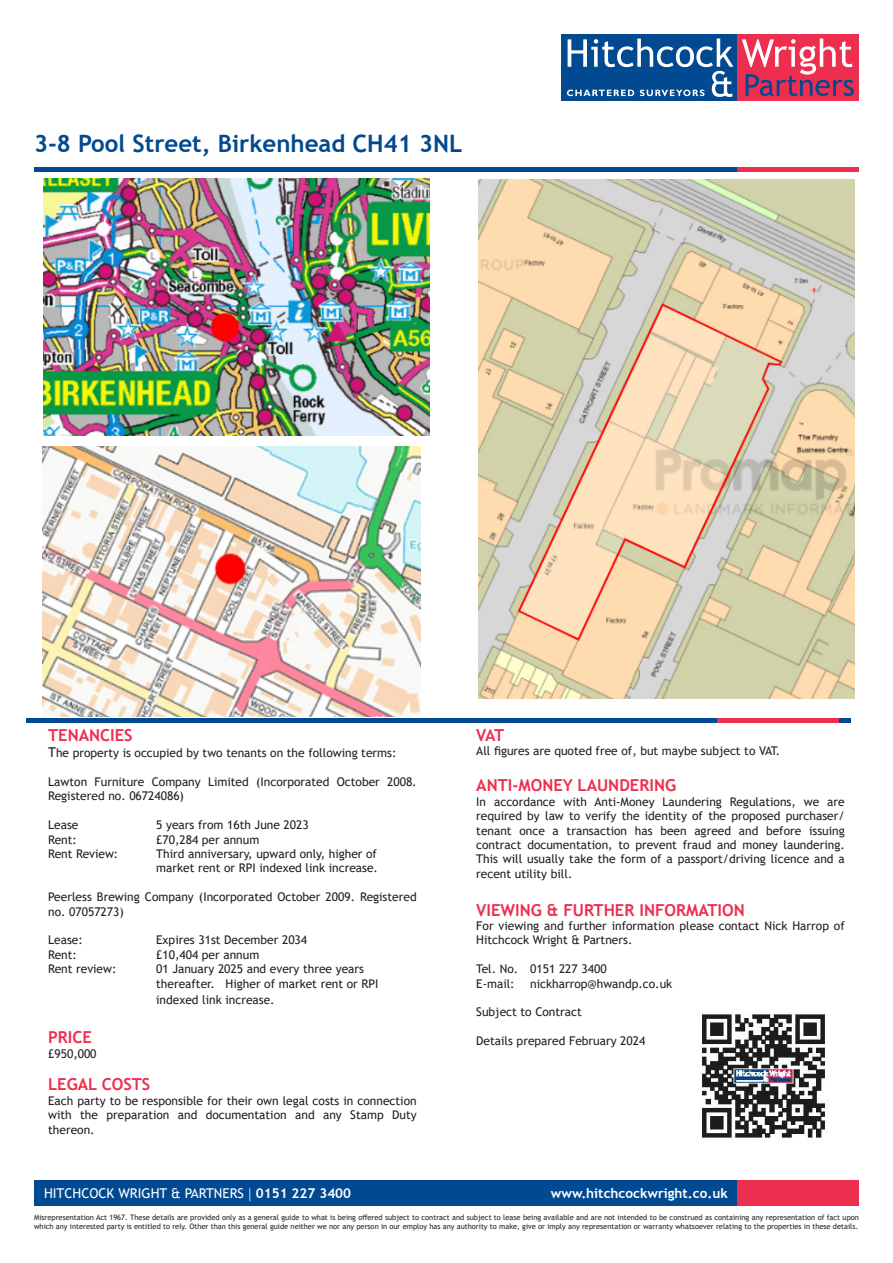
<style>
.page{position:relative;width:893px;height:1263px;background:#fff}
.page>*{position:absolute;margin:0;border:0;box-sizing:border-box;transform-origin:0 0}
.t1{font:700 24px "Trebuchet MS";color:#014990}
.t2{font:700 16.5px "Trebuchet MS";color:#ee2e4e}
.t3{font:13.5px "Trebuchet MS";color:#fff}
.t4{font:700 13.5px "Trebuchet MS";color:#fff}
.t5{font:12px/14.4px "Trebuchet MS";color:#231f20}
.t6{font:7.5px/9px "Trebuchet MS";color:#231f20}
.s1{font-size:13.5px}
.s2{font-size:15.75px}
.s3{font-weight:700}
</style>
<div class="page">
<div style="left:561px;top:34px;width:178px;height:67px;background:#014990"></div>
<div style="left:738px;top:34px;width:121px;height:67px;background:#ee2e4e"></div>
<svg style="left:742px;top:39px;width:112px;height:57px"></svg>
<svg style="left:567px;top:39px;width:166px;height:58px"></svg>
<div style="left:34px;top:1180px;width:825px;height:25px;background:#014990"></div>
<div style="left:738px;top:1180px;width:121px;height:25px;background:#ee2e4e"></div>
<div style="left:34px;top:167px;width:825px;height:5px;background:#014990"></div>
<div style="left:738px;top:167px;width:121px;height:5px;background:#ee2e4e"></div>
<div style="left:26px;top:718px;width:825px;height:5px;background:#014990"></div>
<hr style="left:717px;top:718px;width:121px;height:4px;background:#ee2e4e">
<img style="left:701px;top:1013px;width:125px;height:127px">
<img style="left:44px;top:179px;width:385px;height:257px">
<img style="left:43px;top:446px;width:378px;height:270px">
<img style="left:478px;top:180px;width:377px;height:518px">
<p class="t1" style="left:34px;top:129px;width:430px">3-8 Pool Street, Birkenhead CH41 3NL</p>
<p class="t2" style="left:48px;top:725px;width:86px">TENANCIES</p>
<p class="t5" style="left:48px;top:746px;width:350px"><span class="s1">T</span>he property is occupied by two tenants on the following terms:</p>
<p class="t5" style="left:48px;top:774px;width:370px">Lawton Furniture Company Limited (Incorporated October 2008.<br>Registered no. 06724086)</p>
<p class="t5" style="left:48px;top:818px;width:32px">Lease</p>
<p class="t5" style="left:156px;top:818px;width:154px">5 years from 16th June 2023</p>
<p class="t5" style="left:48px;top:832px;width:30px">Rent:</p>
<p class="t5" style="left:156px;top:832px;width:105px">£70,284 per annum</p>
<p class="t5" style="left:48px;top:846px;width:72px">Rent Review:</p>
<p class="t5" style="left:156px;top:846px;width:223px">Third anniversary, upward only, higher of market rent or RPI indexed link increase.</p>
<p class="t5" style="left:48px;top:890px;width:370px">Peerless Brewing Company (Incorporated October 2009. Registered no. 07057273)</p>
<p class="t5" style="left:48px;top:933px;width:36px">Lease:</p>
<p class="t5" style="left:156px;top:933px;width:153px">Expires 31st December 2034</p>
<p class="t5" style="left:48px;top:947px;width:30px">Rent:</p>
<p class="t5" style="left:156px;top:947px;width:105px">£10,404 per annum</p>
<p class="t5" style="left:48px;top:962px;width:70px">Rent review:</p>
<p class="t5" style="left:156px;top:962px;width:224px">01 January 2025 and every three years thereafter. Higher of market rent or RPI</p>
<p class="t5" style="left:156px;top:992px;width:120px">indexed link increase.</p>
<p class="t2" style="left:48px;top:1027px;width:45px">PRICE</p>
<p class="t5" style="left:48px;top:1046px;width:50px">£950,000</p>
<p class="t2" style="left:48px;top:1074px;width:104px">LEGAL COSTS</p>
<p class="t5" style="left:48px;top:1093px;width:370px;text-align:justify">Each party to be responsible for their own legal costs in connection with the preparation and documentation and any Stamp Duty thereon.</p>
<p class="t2" style="left:476px;top:725px;width:30px">VAT</p>
<p class="t5" style="left:476px;top:744px;width:306px">All figures are quoted free of, but maybe subject to VAT.</p>
<p class="t2" style="left:476px;top:775px;width:201px">ANTI-MONEY LAUNDERING</p>
<p class="t5" style="left:476px;top:794px;width:370px;text-align:justify">In accordance with Anti-Money Laundering Regulations, we are required by law to verify the identity of the proposed purchaser/ tenant once a transaction has been agreed and before issuing contract documentation, to prevent fraud and money laundering.<br>This will usually take the form of a passport/driving licence and a recent utility bill.</p>
<p class="t2" style="left:476px;top:899px;width:270px">VIEWING &amp; FURTHER INFORMATION</p>
<p class="t5" style="left:476px;top:918px;width:370px">For viewing and further information please contact Nick Harrop of<br>Hitchcock Wright &amp; Partners.</p>
<p class="t5" style="left:476px;top:962px;width:132px">Tel. No. 0151 227 3400</p>
<p class="t5" style="left:476px;top:976px;width:40px">E-mail:</p>
<p class="t5" style="left:530px;top:976px;width:144px">nickharrop@hwandp.co.uk</p>
<p class="t5" style="left:476px;top:1005px;width:107px">Subject to Contract</p>
<p class="t5" style="left:476px;top:1034px;width:171px">Details prepared February 2024</p>
<p class="t3" style="left:44px;top:1184px;width:309px">HITCHCOCK WRIGHT &amp; PARTNERS <span class="s2">|</span> <span class="s3">0151 227 3400</span></p>
<p class="t4" style="left:551px;top:1184px;width:178px">www.hitchcockwright.co.uk</p>
<p class="t6" style="left:34px;top:1212px;width:826px">Misrepresentation Act 1967. These details are provided only as a general guide to what is being offered subject to contract and subject to lease being available and are not intended to be construed as containing any representation of fact upon which any interested party is entitled to rely. Other than this general guide neither we nor any person in our employ has any authority to make, give or imply any representation or warranty whatsoever relating to the properties in these details.</p>
</div>
